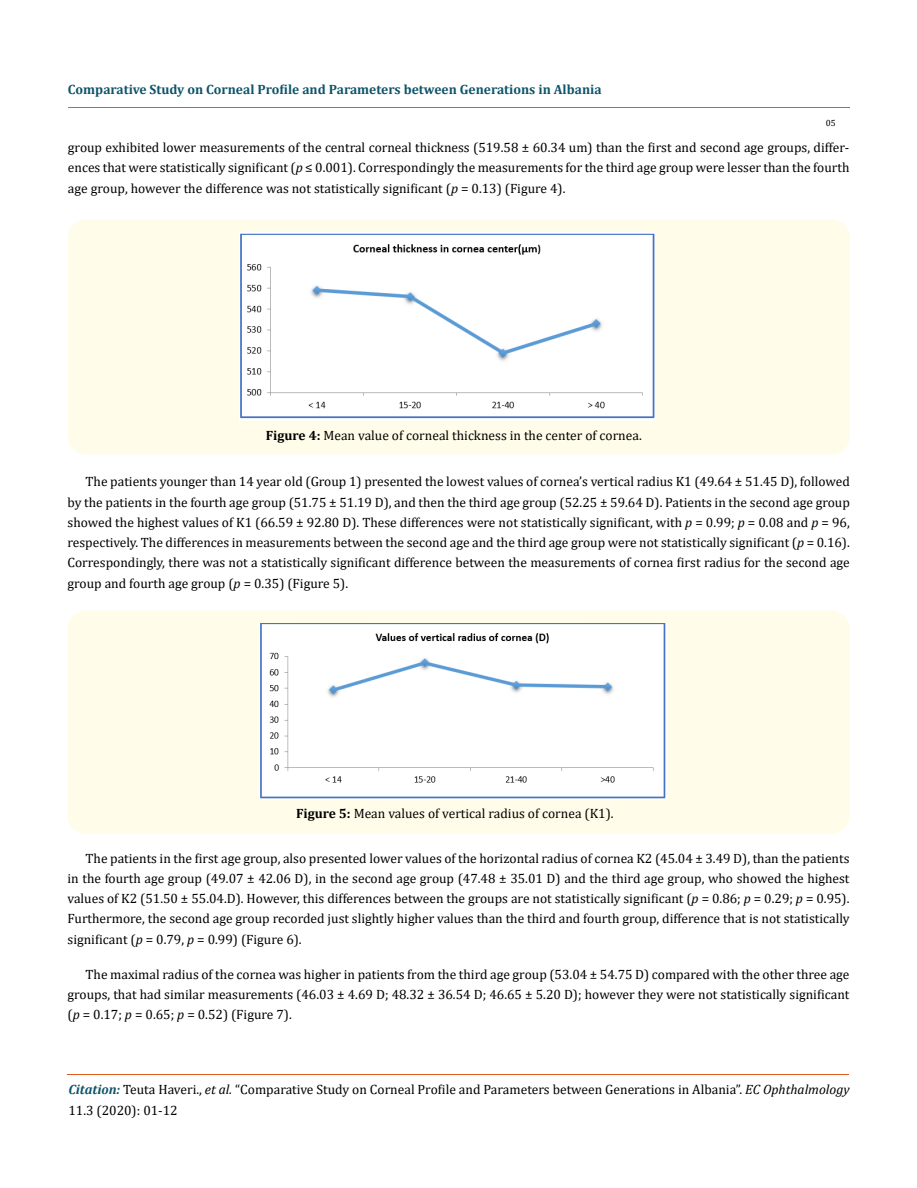
<style>
.page{position:relative;width:917px;height:1188px;background:#fff}
.page>*{position:absolute;margin:0;border:0;box-sizing:border-box;transform-origin:0 0}
.t1{font:13.5px/20.2px "Cambria";color:#000;text-align:justify}
.t2{font:700 13.5px "Cambria";color:#0e546a}
.t3{font:9px "Cambria";color:#000}
.s1{font-style:italic}
.s2{font-weight:700}
.s3{font-weight:700;font-style:italic;color:#0e546a}
</style>
<div class="page">
<hr style="left:68px;top:108px;width:781px;height:1px;background:#e05d1a">
<hr style="left:67px;top:1074px;width:782px;height:1px;background:#e05d1a">
<div style="left:68px;top:219px;width:781px;height:236px;background:#fffde9;border-radius:18px"></div>
<img style="left:240px;top:233px;width:414px;height:187px">
<div style="left:68px;top:610px;width:781px;height:224px;background:#fffde9;border-radius:18px"></div>
<img style="left:259px;top:624px;width:407px;height:176px">
<p class="t2" style="left:68px;top:80px;width:535px">Comparative Study on Corneal Profile and Parameters between Generations in Albania</p>
<p class="t3" style="left:825px;top:118px;width:11px">05</p>
<p class="t1" style="left:68px;top:137px;width:783px">group exhibited lower measurements of the central corneal thickness (519.58 ± 60.34 um) than the first and second age groups, differ&shy;ences that were statistically significant (<span class="s1">p</span> ≤ 0.001). Correspondingly the measurements for the third age group were lesser than the fourth age group, however the difference was not statistically significant (<span class="s1">p</span> = 0.13) (Figure 4).</p>
<p class="t1" style="left:266px;top:425px;width:377px"><span class="s2">Figure 4:</span> Mean value of corneal thickness in the center of cornea.</p>
<p class="t1" style="left:67px;top:472px;width:783px;text-indent:18px">The patients younger than 14 year old (Group 1) presented the lowest values of cornea’s vertical radius K1 (49.64 ± 51.45 D), followed by the patients in the fourth age group (51.75 ± 51.19 D), and then the third age group (52.25 ± 59.64 D). Patients in the second age group showed the highest values of K1 (66.59 ± 92.80 D). These differences were not statistically significant, with <span class="s1">p</span> = 0.99; <span class="s1">p</span> = 0.08 and <span class="s1">p</span> = 96, respectively. The differences in measurements between the second age and the third age group were not statistically significant (<span class="s1">p</span> = 0.16).<br>Correspondingly, there was not a statistically significant difference between the measurements of cornea first radius for the second age group and fourth age group (<span class="s1">p</span> = 0.35) (Figure 5).</p>
<p class="t1" style="left:296px;top:803px;width:319px"><span class="s2">Figure 5:</span> Mean values of vertical radius of cornea (K1).</p>
<p class="t1" style="left:68px;top:848px;width:783px;text-indent:18px">The patients in the first age group, also presented lower values of the horizontal radius of cornea K2 (45.04 ± 3.49 D), than the patients in the fourth age group (49.07 ± 42.06 D), in the second age group (47.48 ± 35.01 D) and the third age group, who showed the highest values of K2 (51.50 ± 55.04.D). However, this differences between the groups are not statistically significant (<span class="s1">p</span> = 0.86; <span class="s1">p</span> = 0.29; <span class="s1">p</span> = 0.95).<br>Furthermore, the second age group recorded just slightly higher values than the third and fourth group, difference that is not statistically significant (<span class="s1">p</span> = 0.79, <span class="s1">p</span> = 0.99) (Figure 6).</p>
<p class="t1" style="left:68px;top:964px;width:783px;text-indent:18px">The maximal radius of the cornea was higher in patients from the third age group (53.04 ± 54.75 D) compared with the other three age groups, that had similar measurements (46.03 ± 4.69 D; 48.32 ± 36.54 D; 46.65 ± 5.20 D); however they were not statistically significant (<span class="s1">p</span> = 0.17; <span class="s1">p</span> = 0.65; <span class="s1">p</span> = 0.52) (Figure 7).</p>
<p class="t1" style="left:68px;top:1078px;width:782px;line-height:21px"><span class="s3">Citation:</span> Teuta Haveri., <span class="s1">et al.</span> “Comparative Study on Corneal Profile and Parameters between Generations in Albania”. <span class="s1">EC Ophthalmology<br></span>11.3 (2020): 01-12</p>
</div>
